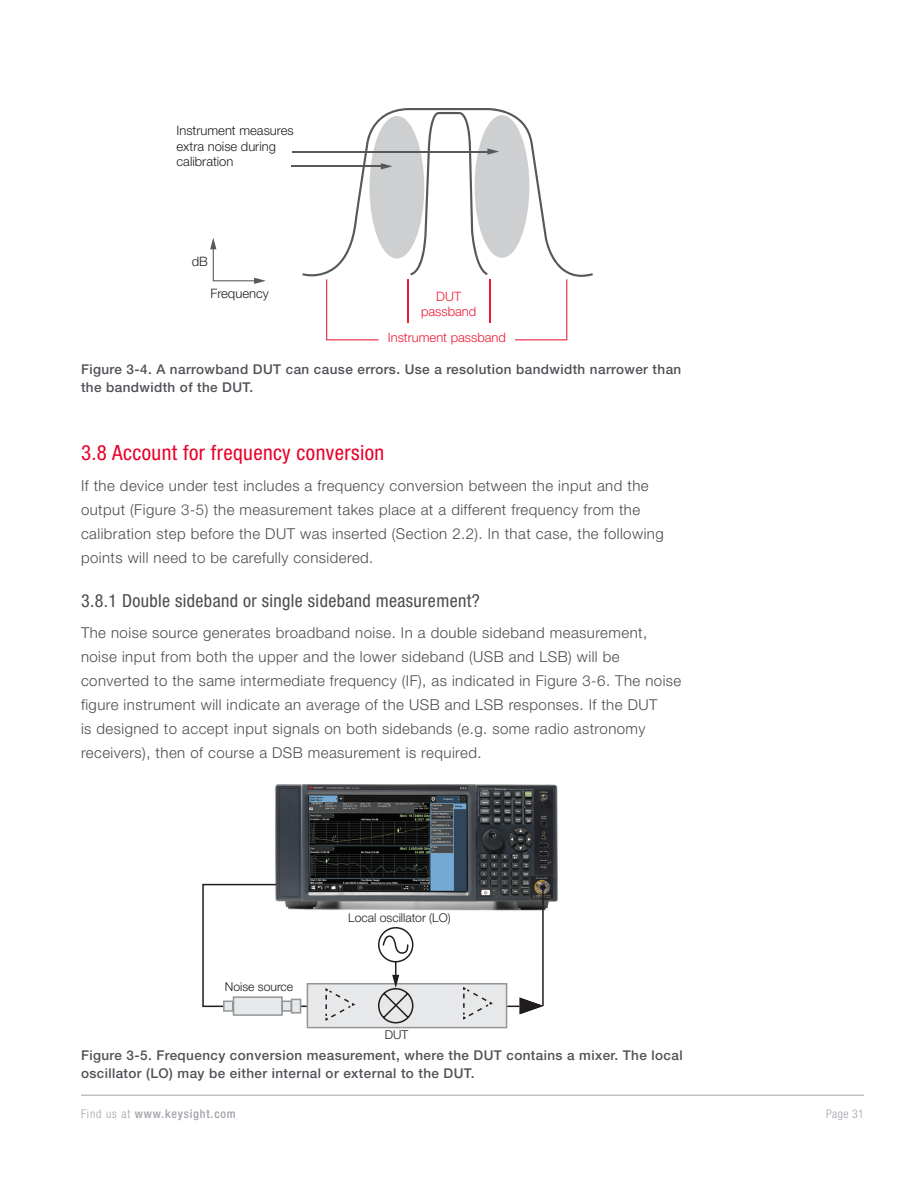
<style>
.page{position:relative;width:918px;height:1188px;background:#fff}
.page>*{position:absolute;margin:0;border:0;box-sizing:border-box;transform-origin:0 0}
.KT_-_Header_2{font:condensed 21px "Helvetica Neue LT Std";letter-spacing:.02em;color:#e90029}
.KT_-_Header_3{font:condensed 18px "Helvetica Neue LT Std";letter-spacing:.02em;color:#4b4c4d}
.KT_-_Body_Text{font:300 15px/24px "Helvetica Neue LT Std";letter-spacing:.03em;color:#4b4c4d}
.KT_-_Figure_Captions{font:500 13.5px/18px "Helvetica Neue LT Std";letter-spacing:.03em;color:#524f56}
.t1{font:300 12.9px/15.6px "Helvetica Neue LT Std";color:#231f20}
.t2{font:300 12.9px/15.6px "Helvetica Neue LT Std";color:#ed1a36;text-align:center}
.t3{font:300 12.15px "Helvetica Neue LT Std";color:#211d1e}
.t4{font:500 condensed 12px "Helvetica Neue LT Std";letter-spacing:.07em;color:#a4a1a9}
.t5{font:300 condensed 12px "Helvetica Neue LT Std";letter-spacing:.03em;color:#a4a1a9}
.s1{font-weight:300}
</style>
<div class="page">
<hr style="left:81px;top:1095px;width:783px;height:1px;background:#a4a1a9">
<svg style="left:326px;top:279px;width:53px;height:61px"></svg>
<svg style="left:515px;top:279px;width:52px;height:61px"></svg>
<hr style="left:408px;top:279px;width:1px;height:44px;background:#ed1a36">
<hr style="left:490px;top:279px;width:1px;height:44px;background:#ed1a36">
<hr style="left:292px;top:166px;width:91px;height:1px;background:#57585a">
<hr style="left:292px;top:151px;width:198px;height:1px;background:#57585a">
<svg style="left:210px;top:238px;width:56px;height:46px"></svg>
<svg style="left:302px;top:108px;width:291px;height:169px"></svg>
<svg style="left:411px;top:112px;width:88px;height:163px"></svg>
<img style="left:275px;top:784px;width:283px;height:125px">
<div style="left:307px;top:983px;width:200px;height:45px;background:#e7e8e9;border:2px solid #939698"></div>
<svg style="left:202px;top:883px;width:344px;height:141px"></svg>
<p class="t1" style="left:177px;top:123px;width:119px">Instrument measures extra noise during calibration</p>
<p class="t1" style="left:192px;top:253px;width:18px">dB</p>
<p class="t1" style="left:210px;top:285px;width:60px">Frequency</p>
<p class="t2" style="left:421px;top:288px;width:57px">DUT passband</p>
<p class="t2" style="left:388px;top:330px;width:120px">Instrument passband</p>
<p class="KT_-_Figure_Captions" style="left:81px;top:360px;width:602px">Figure 3-4. A narrowband DUT can cause errors. Use a resolution bandwidth narrower than the bandwidth of the DUT.</p>
<p class="KT_-_Header_2" style="left:81px;top:441px;width:305px">3.8 Account for frequency conversion</p>
<p class="KT_-_Body_Text" style="left:81px;top:474px;width:584px">If the device under test includes a frequency conversion between the input and the output (Figure 3-5) the measurement takes place at a different frequency from the calibration step before the DUT was inserted (Section 2.2). In that case, the following points will need to be carefully considered.</p>
<p class="KT_-_Header_3" style="left:81px;top:591px;width:400px">3.8.1 Double sideband or single sideband measurement?</p>
<p class="KT_-_Body_Text" style="left:81px;top:621px;width:602px">The noise source generates broadband noise. In a double sideband measurement, noise input from both the upper and the lower sideband (USB and LSB) will be converted to the same intermediate frequency (IF), as indicated in Figure 3-6. The noise figure instrument will indicate an average of the USB and LSB responses. If the DUT<br>is designed to accept input signals on both sidebands (e.g. some radio astronomy receivers), then of course a DSB measurement is required.</p>
<p class="t3" style="left:225px;top:979px;width:70px">Noise source</p>
<p class="t3" style="left:348px;top:910px;width:104px">Local oscillator (LO)</p>
<p class="t3" style="left:385px;top:1027px;width:25px">DUT</p>
<p class="KT_-_Figure_Captions" style="left:81px;top:1046px;width:603px">Figure 3-5. Frequency conversion measurement, where the DUT contains a mixer. The local oscillator (LO) may be either internal or external to the DUT.</p>
<p class="t4" style="left:81px;top:1106px;width:156px"><span class="s1">Find us at</span> www.keysight.com</p>
<p class="t5" style="left:826px;top:1107px;width:39px">Page 31</p>
</div>
